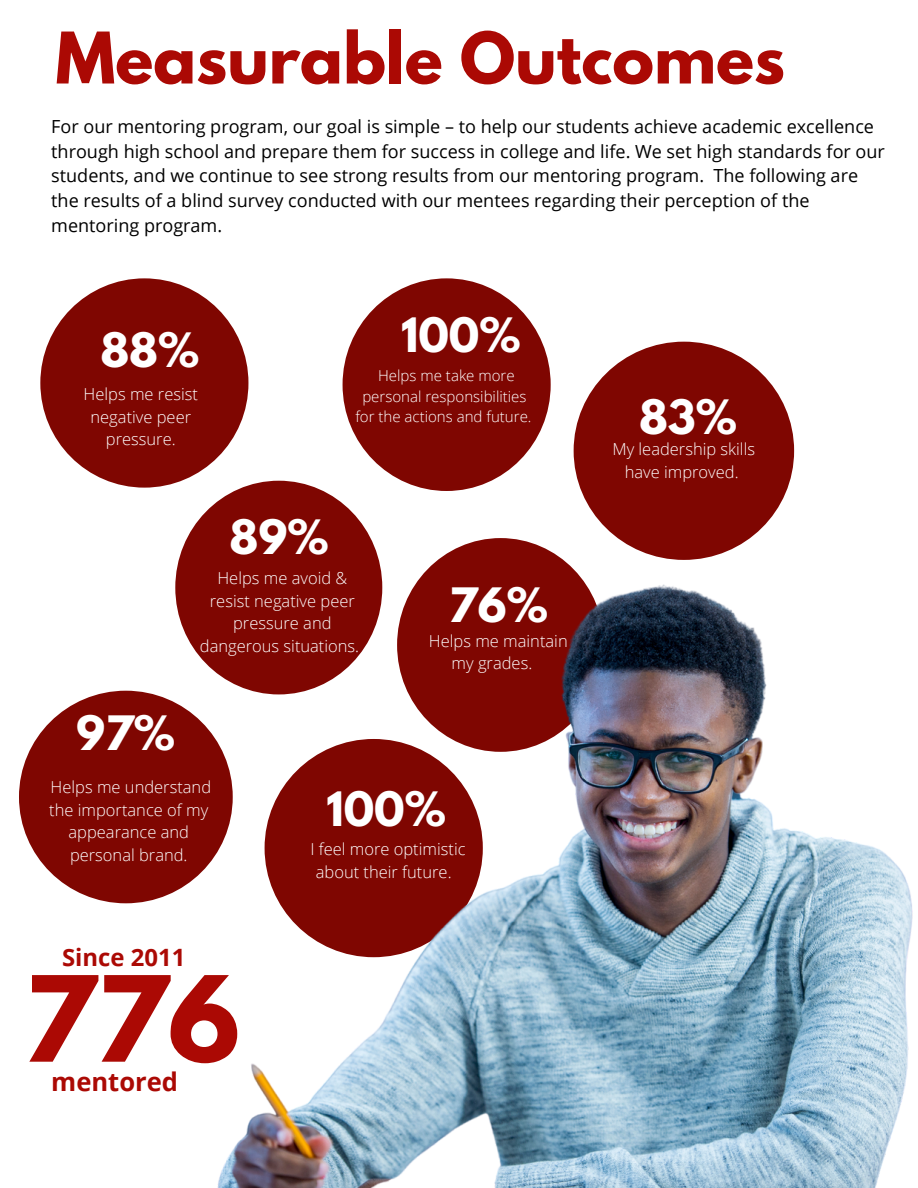
<style>
.page{position:relative;width:918px;height:1188px;background:#fff}
.page>*{position:absolute;margin:0;border:0;box-sizing:border-box;transform-origin:0 0}
.t1{font:700 105px "League Spartan";color:#ab0904}
.t2{font:700 63px "League Spartan";color:#ab0904}
.t3{font:700 42px "League Spartan";color:#fff}
.t4{font:700 25.5px "Open Sans";color:#ab0904}
.t5{font:700 23.85px "Open Sans";color:#ab0904}
.t6{font:18px/24.8px "Open Sans";color:#000}
.t7{font:300 16.5px/22.5px "Open Sans";color:#fff;text-align:center}
.t8{font:300 15px/20.5px "Open Sans";color:#fff;text-align:center}
</style>
<div class="page">
<div style="left:574px;top:342px;width:220px;height:218px;background:#7f0601;border-radius:50%"></div>
<img style="left:19px;top:438px;width:894px;height:750px">
<div style="left:40px;top:278px;width:208px;height:210px;background:#7f0601;border-radius:50%"></div>
<div style="left:343px;top:278px;width:208px;height:213px;background:#7f0601;border-radius:50%"></div>
<p class="t2" style="left:56px;top:27px;width:731px">Measurable Outcomes</p>
<p class="t6" style="left:51px;top:113px;width:835px">For our mentoring program, our goal is simple – to help our students achieve academic excellence through high school and prepare them for success in college and life. We set high standards for our students, and we continue to see strong results from our mentoring program. The following are the results of a blind survey conducted with our mentees regarding their perception of the mentoring program.</p>
<p class="t3" style="left:100px;top:330px;width:100px">88%</p>
<p class="t7" style="left:84px;top:383px;width:116px">Helps me resist negative peer pressure.</p>
<p class="t3" style="left:401px;top:314px;width:121px">100%</p>
<p class="t8" style="left:355px;top:365px;width:178px">Helps me take more personal responsibilities for the actions and future.</p>
<p class="t3" style="left:230px;top:516px;width:100px">89%</p>
<p class="t3" style="left:76px;top:712px;width:101px">97%</p>
<p class="t7" style="left:200px;top:567px;width:161px">Helps me avoid &amp; resist negative peer pressure and dangerous situations.</p>
<p class="t3" style="left:449px;top:585px;width:101px">76%</p>
<p class="t7" style="left:452px;top:629px;width:118px;text-align:left;text-indent:-23px">Helps me maintain my grades.</p>
<p class="t7" style="left:49px;top:776px;width:163px">Helps me understand the importance of my appearance and personal brand.</p>
<p class="t5" style="left:62px;top:941px;width:125px">Since 2011</p>
<p class="t1" style="left:24px;top:967px;width:218px">776</p>
<p class="t4" style="left:51px;top:1064px;width:128px">mentored</p>
<p class="t3" style="left:326px;top:788px;width:121px">100%</p>
<p class="t7" style="left:310px;top:837px;width:157px">I feel more optimistic</p>
<p class="t7" style="left:316px;top:860px;width:137px">about their future.</p>
<p class="t3" style="left:639px;top:397px;width:99px">83%</p>
<p class="t7" style="left:612px;top:438px;width:144px">My leadership skills have improved.</p>
</div>
